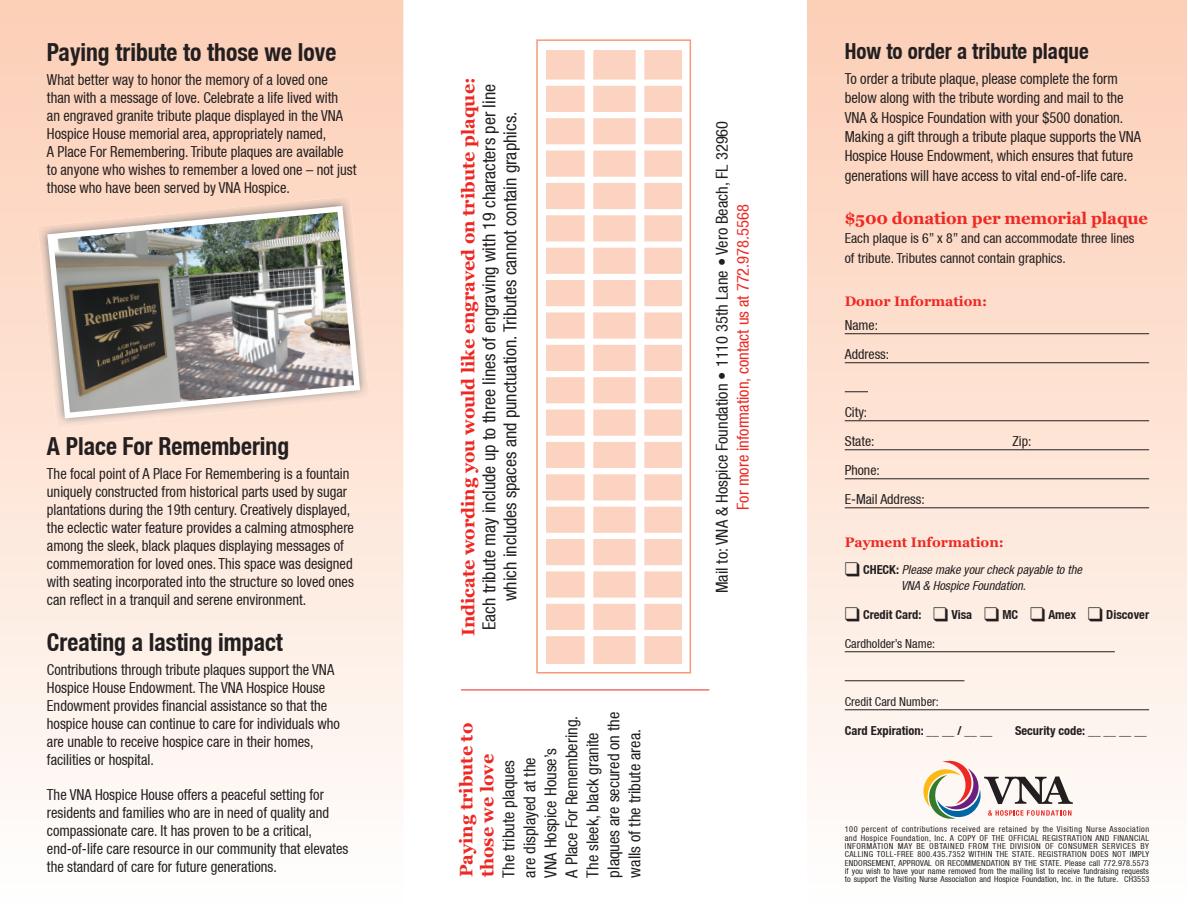
<style>
.page{position:relative;width:1188px;height:918px;background:#fff}
.page>*{position:absolute;margin:0;border:0;box-sizing:border-box;transform-origin:0 0}
.t1{font:700 condensed 24.9px "Helvetica Neue LT";color:#231f20;scale:.95 1}
.t2{font:700 condensed 22.05px "Helvetica Neue LT";color:#231f20;scale:.95 1}
.t3{font:condensed 18px/21px "Helvetica Neue LT";color:#231f20;text-align:center}
.t4{font:700 18px/21px "Georgia";color:#ee2823}
.t5{font:700 16.65px "Georgia";letter-spacing:-.01em;color:#ee2823}
.t6{font:condensed 16.5px/21px "Helvetica Neue LT";color:#231f20}
.t7{font:condensed 16.5px "Helvetica Neue LT";color:#ee2823}
.t8{font:condensed 15.15px/18px "Helvetica Neue LT";color:#231f20;scale:.95 1}
.t9{font:condensed 13.8px/29px "Helvetica Neue LT";color:#231f20}
.t10{font:700 13.8px "Georgia";color:#ee2823}
.t11{font:700 condensed 12.45px "Helvetica Neue LT";color:#231f20}
.t12{font:italic condensed 12.45px/15.1px "Helvetica Neue LT";color:#231f20;text-align:center}
.t13{font:condensed 12.45px "Helvetica Neue LT";color:#231f20}
.t14{font:condensed 8.25px/8.2px "Helvetica Neue LT";letter-spacing:.01em;color:#231f20;text-align:justify}
.s1{font-weight:700;font-style:normal}
</style>
<div class="page">
<div style="left:546px;top:50px;width:136px;height:614px;background:#fcd3c1"></div>
<div style="left:585px;top:40px;width:8px;height:633px;background:#fff"></div>
<div style="left:636px;top:40px;width:8px;height:626px;background:#fff"></div>
<div style="left:537px;top:629px;width:150px;height:8px;background:#fff"></div>
<div style="left:537px;top:597px;width:150px;height:7px;background:#fff"></div>
<div style="left:537px;top:565px;width:150px;height:7px;background:#fff"></div>
<div style="left:537px;top:532px;width:150px;height:8px;background:#fff"></div>
<div style="left:537px;top:500px;width:150px;height:7px;background:#fff"></div>
<div style="left:537px;top:468px;width:150px;height:7px;background:#fff"></div>
<div style="left:537px;top:435px;width:150px;height:8px;background:#fff"></div>
<div style="left:537px;top:403px;width:150px;height:7px;background:#fff"></div>
<div style="left:537px;top:370px;width:150px;height:8px;background:#fff"></div>
<div style="left:537px;top:338px;width:150px;height:7px;background:#fff"></div>
<div style="left:537px;top:306px;width:150px;height:7px;background:#fff"></div>
<div style="left:537px;top:273px;width:150px;height:8px;background:#fff"></div>
<div style="left:537px;top:241px;width:150px;height:7px;background:#fff"></div>
<div style="left:537px;top:209px;width:150px;height:7px;background:#fff"></div>
<div style="left:537px;top:176px;width:150px;height:8px;background:#fff"></div>
<div style="left:537px;top:144px;width:150px;height:7px;background:#fff"></div>
<div style="left:537px;top:111px;width:150px;height:8px;background:#fff"></div>
<div style="left:537px;top:79px;width:150px;height:7px;background:#fff"></div>
<div style="left:536px;top:39px;width:155px;height:635px;border:2px solid #f6997a"></div>
<hr style="left:461px;top:690px;width:248px;height:1px;background:#ee2823">
<svg style="left:0;top:0;width:403px;height:802px;background:#fde4d6"></svg>
<img style="left:38px;top:196px;width:332px;height:232px">
<img style="left:44px;top:203px;width:319px;height:219px">
<div style="left:807px;top:0;width:380px;height:918px;background:linear-gradient(to bottom,#fccdb4,#fdfdfc)"></div>
<hr style="left:845px;top:333px;width:304px;height:1px;background:#231f20">
<hr style="left:845px;top:362px;width:304px;height:1px;background:#231f20">
<svg style="left:845px;top:391px;width:23px;height:1px"></svg>
<hr style="left:845px;top:421px;width:304px;height:1px;background:#231f20">
<hr style="left:845px;top:450px;width:304px;height:1px;background:#231f20">
<hr style="left:845px;top:479px;width:304px;height:1px;background:#231f20">
<hr style="left:845px;top:508px;width:304px;height:1px;background:#231f20">
<hr style="left:845px;top:651px;width:270px;height:1px;background:#231f20">
<hr style="left:845px;top:681px;width:119px;height:1px;background:#231f20">
<hr style="left:845px;top:710px;width:304px;height:1px;background:#231f20">
<svg style="left:923px;top:761px;width:150px;height:58px"></svg>
<h1 class="t1" style="left:47px;top:37px;width:306px">Paying tribute to those we love</h1>
<p class="t8" style="left:47px;top:71px;width:327px">What better way to honor the memory of a loved one<br>than with a message of love. Celebrate a life lived with<br>an engraved granite tribute plaque displayed in the VNA Hospice House memorial area, appropriately named,<br>A Place For Remembering. Tribute plaques are available to anyone who wishes to remember a loved one – not just those who have been served by VNA Hospice.</p>
<h1 class="t1" style="left:47px;top:431px;width:256px">A Place For Remembering</h1>
<p class="t8" style="left:47px;top:465px;width:325px">The focal point of A Place For Remembering is a fountain uniquely constructed from historical parts used by sugar plantations during the 19th century. Creatively displayed, the eclectic water feature provides a calming atmosphere among the sleek, black plaques displaying messages of commemoration for loved ones. This space was designed with seating incorporated into the structure so loved ones can reflect in a tranquil and serene environment.</p>
<h1 class="t1" style="left:47px;top:627px;width:250px">Creating a lasting impact</h1>
<p class="t8" style="left:47px;top:660px;width:310px">Contributions through tribute plaques support the VNA Hospice House Endowment. The VNA Hospice House Endowment provides financial assistance so that the hospice house can continue to care for individuals who are unable to receive hospice care in their homes, facilities or hospital.</p>
<p class="t8" style="left:47px;top:786px;width:319px">The VNA Hospice House offers a peaceful setting for residents and families who are in need of quality and compassionate care. It has proven to be a critical, end-of-life care resource in our community that elevates the standard of care for future generations.</p>
<p class="t4" style="left:458px;top:636px;width:560px;rotate:-90deg">Indicate wording you would like engraved on tribute plaque:</p>
<p class="t3" style="left:478px;top:630px;width:548px;rotate:-90deg">Each tribute may include up to three lines of engraving with 19 characters per line which includes spaces and punctuation. Tributes cannot contain graphics.</p>
<p class="t4" style="left:456px;top:877px;width:156px;rotate:-90deg">Paying tribute to those we love</p>
<p class="t6" style="left:498px;top:878px;width:167px;rotate:-90deg">The tribute plaques<br>are displayed at the<br>VNA Hospice House’s<br>A Place For Remembering.<br>The sleek, black granite plaques are secured on the walls of the tribute area.</p>
<p class="t6" style="left:711px;top:593px;width:474px;rotate:-90deg">Mail to: VNA &amp; Hospice Foundation • 1110 35th Lane • Vero Beach, FL 32960</p>
<p class="t7" style="left:733px;top:510px;width:307px;rotate:-90deg">For more information, contact us at 772.978.5568</p>
<h2 class="t2" style="left:845px;top:37px;width:258px">How to order a tribute plaque</h2>
<p class="t8" style="left:845px;top:69px;width:313px;line-height:19.4px">To order a tribute plaque, please complete the form below along with the tribute wording and mail to the VNA &amp; Hospice Foundation with your $500 donation.<br>Making a gift through a tribute plaque supports the VNA Hospice House Endowment, which ensures that future generations will have access to vital end-of-life care.</p>
<p class="t5" style="left:845px;top:207px;width:305px">$500 donation per memorial plaque</p>
<p class="t9" style="left:845px;top:229px;width:291px;line-height:19.4px">Each plaque is 6” x 8” and can accommodate three lines of tribute. Tributes cannot contain graphics.</p>
<p class="t10" style="left:845px;top:292px;width:144px">Donor Information:</p>
<p class="t9" style="left:845px;top:310px;width:46px">Name:<br>Address:</p>
<p class="t9" style="left:845px;top:397px;width:31px">City:<br>State:</p>
<p class="t9" style="left:1012px;top:426px;width:20px">Zip:</p>
<p class="t9" style="left:845px;top:455px;width:82px">Phone:<br>E-Mail Address:</p>
<p class="t10" style="left:845px;top:533px;width:161px">Payment Information:</p>
<p class="t12" style="left:845px;top:562px;width:239px">❑ <span class="s1">CHECK:</span> Please make your check payable to the<br>VNA &amp; Hospice Foundation.</p>
<p class="t11" style="left:845px;top:607px;width:306px">❑ Credit Card: ❑ Visa ❑ MC ❑ Amex ❑ Discover</p>
<p class="t13" style="left:845px;top:636px;width:92px">Cardholder’s Name:</p>
<p class="t13" style="left:845px;top:694px;width:96px">Credit Card Number:</p>
<p class="t11" style="left:845px;top:723px;width:149px">Card Expiration: __ __ / __ __</p>
<p class="t11" style="left:1015px;top:723px;width:133px">Security code: __ __ __ __</p>
<p class="t14" style="left:845px;top:825px;width:306px">100 percent of contributions received are retained by the Visiting Nurse Association and Hospice Foundation, Inc. A COPY OF THE OFFICIAL REGISTRATION AND FINANCIAL INFORMATION MAY BE OBTAINED FROM THE DIVISION OF CONSUMER SERVICES BY CALLING TOLL-FREE 800.435.7352 WITHIN THE STATE. REGISTRATION DOES NOT IMPLY ENDORSEMENT, APPROVAL OR RECOMMENDATION BY THE STATE. Please call 772.978.5573 if you wish to have your name removed from the mailing list to receive fundraising requests to support the Visiting Nurse Association and Hospice Foundation, Inc. in the future. CH3553</p>
</div>
